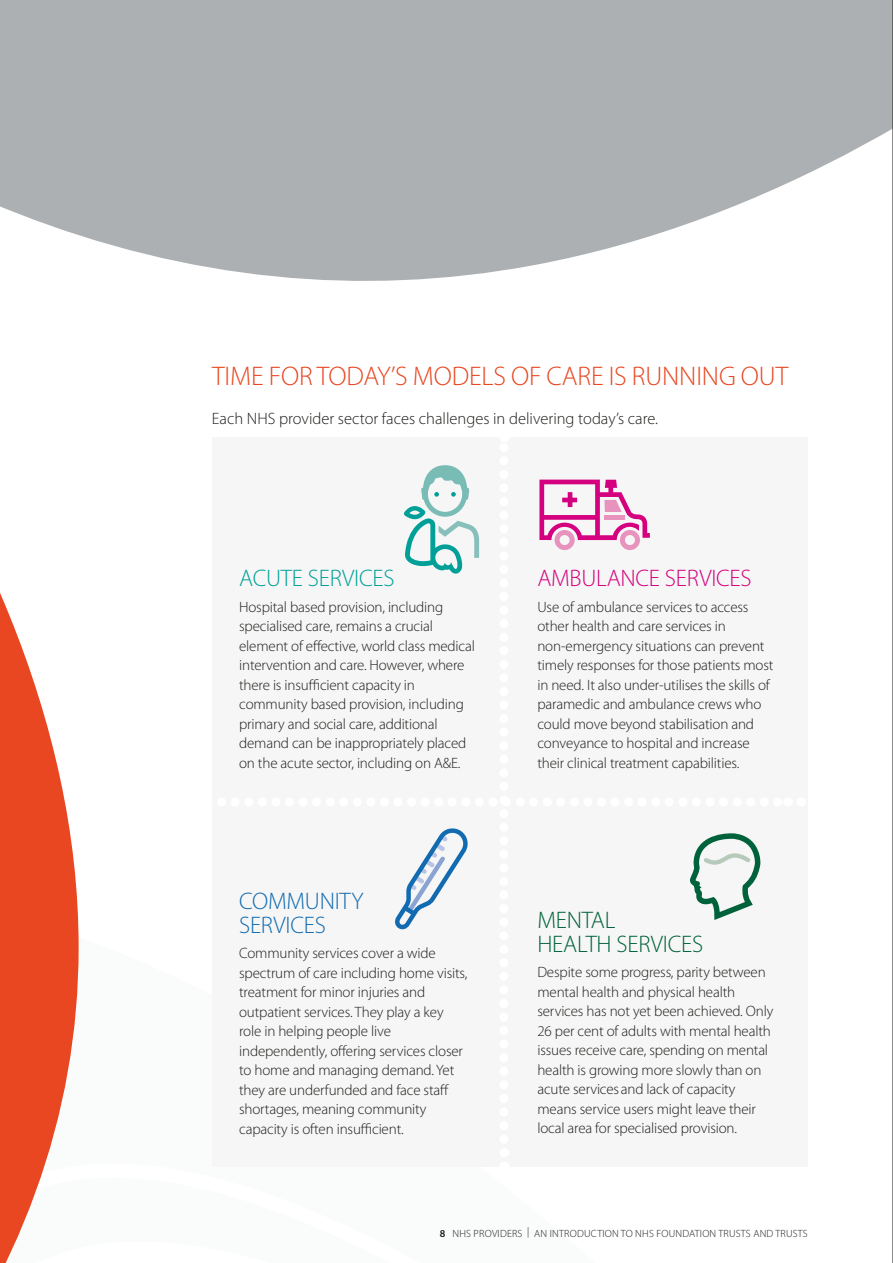
<style>
.page{position:relative;width:893px;height:1263px;background:#fff}
.page>*{position:absolute;margin:0;border:0;box-sizing:border-box;transform-origin:0 0}
.t1{font:300 27px "Myriad Pro";letter-spacing:-.005em;color:#e84721}
.t2{font:300 24px/24px "Myriad Pro";letter-spacing:-.01em;color:#00623a}
.t3{font:300 24px "Myriad Pro";letter-spacing:-.01em;color:#d4007f}
.t4{font:300 24px/24px "Myriad Pro";letter-spacing:-.01em;color:#126bb0}
.t5{font:300 24px "Myriad Pro";letter-spacing:-.01em;color:#00a098}
.t6{font:300 16.5px "Myriad Pro";color:#1d1d1b}
.t7{font:300 15px/19.5px "Myriad Pro";letter-spacing:-.01em;color:#1d1d1b}
.t8{font:300 10.5px "Myriad Pro";letter-spacing:.02em;color:#1d1d1b}
.s1{font-weight:600}
</style>
<div class="page">
<svg style="left:104px;top:0;width:788px;height:281px;fill:#acb0b2"></svg>
<div style="left:213px;top:437px;width:595px;height:729px;background:#f6f6f6"></div>
<svg style="left:395px;top:465px;width:366px;height:465px"></svg>
<hr style="left:892px;top:0;width:1px;height:1263px;background:#1d1d1b">
<div style="left:363px;top:0;width:530px;height:95px;background:#acb0b2"></div>
<svg style="left:0;top:0;width:104px;height:1263px"></svg>
<h1 class="t1" style="left:212px;top:361px;width:578px">TIME FOR TODAY’S MODELS OF CARE IS RUNNING OUT</h1>
<p class="t6" style="left:212px;top:409px;width:448px">Each NHS provider sector faces challenges in delivering today’s care.</p>
<h2 class="t5" style="left:239px;top:565px;width:157px">ACUTE SERVICES</h2>
<p class="t7" style="left:239px;top:597px;width:237px">Hospital based provision, including specialised care, remains a crucial element of effective, world class medical intervention and care. However, where there is insufficient capacity in community based provision, including primary and social care, additional demand can be inappropriately placed on the acute sector, including on A&amp;E.</p>
<h2 class="t4" style="left:239px;top:889px;width:126px">COMMUNITY<br>SERVICES</h2>
<p class="t7" style="left:239px;top:944px;width:230px">Community services cover a wide spectrum of care including home visits, treatment for minor injuries and outpatient services. They play a key role in helping people live independently, offering services closer to home and managing demand. Yet they are underfunded and face staff shortages, meaning community capacity is often insufficient.</p>
<h2 class="t3" style="left:537px;top:565px;width:216px">AMBULANCE SERVICES</h2>
<p class="t7" style="left:537px;top:597px;width:238px">Use of ambulance services to access other health and care services in non-emergency situations can prevent timely responses for those patients most in need. It also under-utilises the skills of paramedic and ambulance crews who could move beyond stabilisation and conveyance to hospital and increase their clinical treatment capabilities.</p>
<h2 class="t2" style="left:537px;top:908px;width:167px">MENTAL<br>HEALTH SERVICES</h2>
<p class="t7" style="left:537px;top:963px;width:237px">Despite some progress, parity between mental health and physical health services has not yet been achieved. Only 26 per cent of adults with mental health issues receive care, spending on mental health is growing more slowly than on acute servicesand lack of capacity means service users might leave their local area for specialised provision.</p>
<p class="t8" style="left:440px;top:1227px;width:369px"><span class="s1">8</span> NHS PROVIDERS | AN INTRODUCTION TO NHS FOUNDATION TRUSTS AND TRUSTS</p>
</div>
